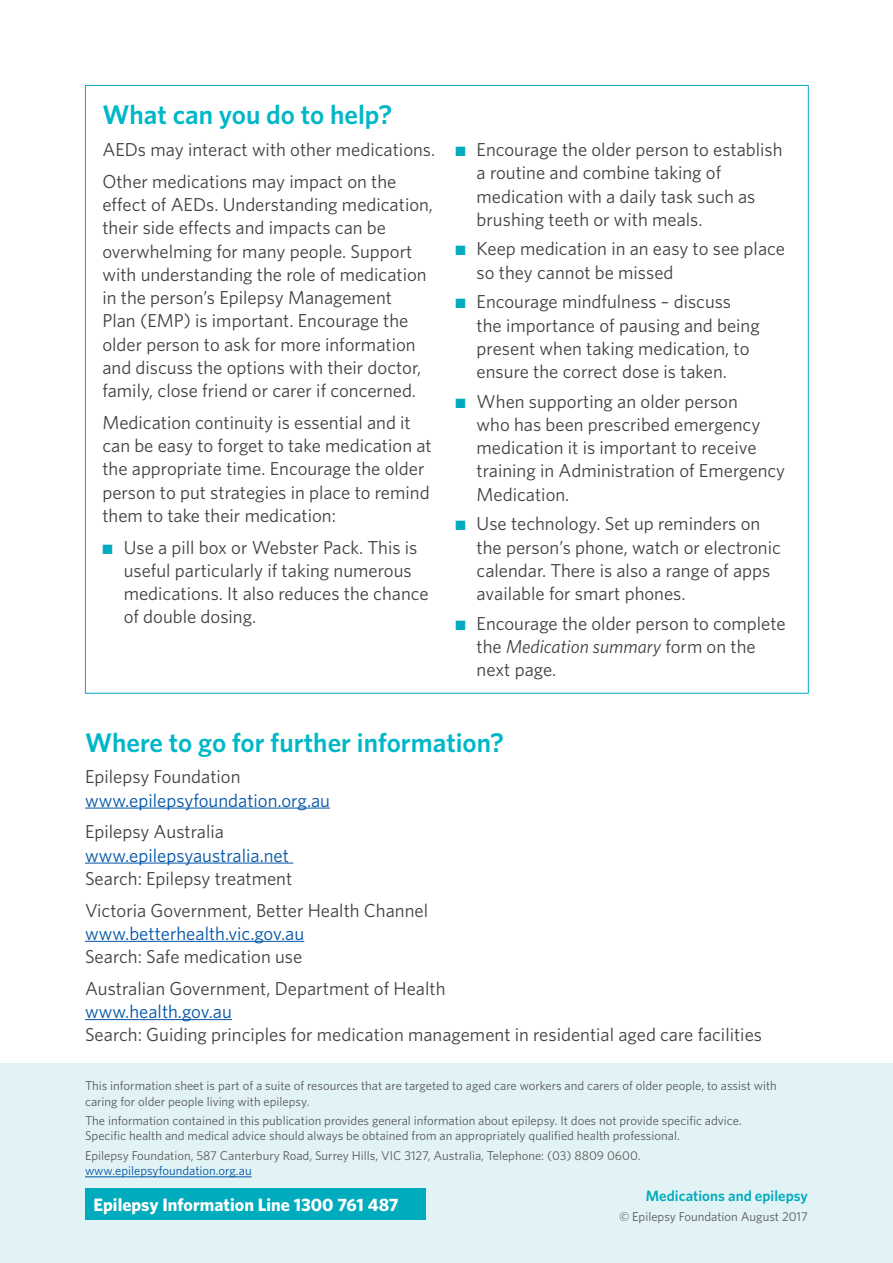
<style>
.page{position:relative;width:893px;height:1263px;background:#fff}
.page>*{position:absolute;margin:0;border:0;box-sizing:border-box;transform-origin:0 0}
.t1{font:600 27px "Whitney";color:#00b7c7}
.t2{font:18.75px/23.2px "Whitney";color:#414042}
.t3{font:18.75px "Whitney";color:#0054a6}
.t4{font:700 18px "Whitney";color:#fff}
.t5{font:600 15px "Whitney";color:#00abbd}
.t6{font:12.75px/15.3px "Whitney";color:#58595b}
.t7{font:12.75px "Whitney";color:#0054a6}
.s1{color:#00abbd}
.s2{font-style:italic}
</style>
<div class="page">
<div style="left:0;top:1063px;width:893px;height:200px;background:#e2f3f5"></div>
<hr style="left:85px;top:1176px;width:167px;height:1px;background:#0054a6">
<div style="left:85px;top:1188px;width:340px;height:31px;background:#00abbd"></div>
<hr style="left:85px;top:808px;width:245px;height:1px;background:#0054a6">
<hr style="left:85px;top:863px;width:208px;height:1px;background:#0054a6">
<hr style="left:85px;top:941px;width:219px;height:1px;background:#0054a6">
<hr style="left:85px;top:1019px;width:147px;height:1px;background:#0054a6">
<hr style="left:85px;top:85px;width:362px;height:1px;background:#00abbd">
<hr style="left:85px;top:86px;width:1px;height:38px;background:#00abbd">
<hr style="left:447px;top:85px;width:362px;height:1px;background:#00abbd">
<hr style="left:808px;top:86px;width:1px;height:38px;background:#00abbd">
<hr style="left:85px;top:124px;width:1px;height:569px;background:#00abbd">
<hr style="left:808px;top:124px;width:1px;height:569px;background:#00abbd">
<hr style="left:85px;top:693px;width:362px;height:1px;background:#00abbd">
<hr style="left:447px;top:693px;width:362px;height:1px;background:#00abbd">
<h1 class="t1" style="left:102px;top:98px;width:291px">What can you do to help?</h1>
<p class="t2" style="left:102px;top:133px;width:334px;line-height:31.8px">AEDs may interact with other medications.<br>Other medications may impact on the</p>
<p class="t2" style="left:102px;top:193px;width:332px">effect of AEDs. Understanding medication, their side effects and impacts can be overwhelming for many people. Support with understanding the role of medication in the person’s Epilepsy Management<br>Plan (EMP) is important. Encourage the older person to ask for more information and discuss the options with their doctor, family, close friend or carer if concerned.</p>
<p class="t2" style="left:102px;top:410px;width:331px">Medication continuity is essential and it can be easy to forget to take medication at the appropriate time. Encourage the older person to put strategies in place to remind them to take their medication:</p>
<p class="t2" style="left:124px;top:535px;width:306px;text-indent:-21px"><span class="s1">■</span> Use a pill box or Webster Pack. This is useful particularly if taking numerous medications. It also reduces the chance of double dosing.</p>
<p class="t2" style="left:477px;top:138px;width:307px;text-indent:-21px"><span class="s1">■</span> Encourage the older person to establish a routine and combine taking of medication with a daily task such as brushing teeth or with meals.</p>
<p class="t2" style="left:477px;top:237px;width:310px;text-indent:-21px"><span class="s1">■</span> Keep medication in an easy to see place so they cannot be missed</p>
<p class="t2" style="left:477px;top:290px;width:285px;text-indent:-21px"><span class="s1">■</span> Encourage mindfulness – discuss the importance of pausing and being present when taking medication, to ensure the correct dose is taken.</p>
<p class="t2" style="left:477px;top:389px;width:310px;text-indent:-21px"><span class="s1">■</span> When supporting an older person<br>who has been prescribed emergency medication it is important to receive training in Administration of Emergency<br>Medication.</p>
<p class="t2" style="left:477px;top:512px;width:306px;text-indent:-21px"><span class="s1">■</span> Use technology. Set up reminders on the person’s phone, watch or electronic calendar. There is also a range of apps available for smart phones.</p>
<p class="t2" style="left:477px;top:611px;width:311px;text-indent:-21px"><span class="s1">■</span> Encourage the older person to complete the <span class="s2">Medication summary</span> form on the next page.</p>
<h1 class="t1" style="left:85px;top:726px;width:421px">Where to go for further information?</h1>
<p class="t2" style="left:85px;top:765px;width:157px">Epilepsy Foundation</p>
<p class="t3" style="left:85px;top:788px;width:247px">www.epilepsyfoundation.org.au</p>
<p class="t2" style="left:85px;top:820px;width:140px">Epilepsy Australia</p>
<p class="t3" style="left:85px;top:843px;width:205px">www.epilepsyaustralia.net</p>
<p class="t2" style="left:85px;top:862px;width:344px;line-height:31.8px">Search: Epilepsy treatment<br>Victoria Government, Better Health Channel</p>
<p class="t3" style="left:85px;top:922px;width:221px">www.betterhealth.vic.gov.au</p>
<p class="t2" style="left:85px;top:940px;width:362px;line-height:31.8px">Search: Safe medication use<br>Australian Government, Department of Health</p>
<p class="t3" style="left:85px;top:1000px;width:148px">www.health.gov.au</p>
<p class="t2" style="left:85px;top:1023px;width:678px">Search: Guiding principles for medication management in residential aged care facilities</p>
<p class="t6" style="left:85px;top:1078px;width:693px">This information sheet is part of a suite of resources that are targeted to aged care workers and carers of older people, to assist with caring for older people living with epilepsy.</p>
<p class="t6" style="left:85px;top:1113px;width:658px">The information contained in this publication provides general information about epilepsy. It does not provide specific advice.<br>Specific health and medical advice should always be obtained from an appropriately qualified health professional.</p>
<p class="t6" style="left:85px;top:1148px;width:557px">Epilepsy Foundation, 587 Canterbury Road, Surrey Hills, VIC 3127, Australia, Telephone: (03) 8809 0600.</p>
<p class="t7" style="left:85px;top:1163px;width:168px">www.epilepsyfoundation.org.au</p>
<p class="t4" style="left:94px;top:1194px;width:307px">Epilepsy Information Line 1300 761 487</p>
<p class="t5" style="left:646px;top:1187px;width:164px">Medications and epilepsy</p>
<p class="t6" style="left:619px;top:1208px;width:190px">© Epilepsy Foundation August 2017</p>
</div>
